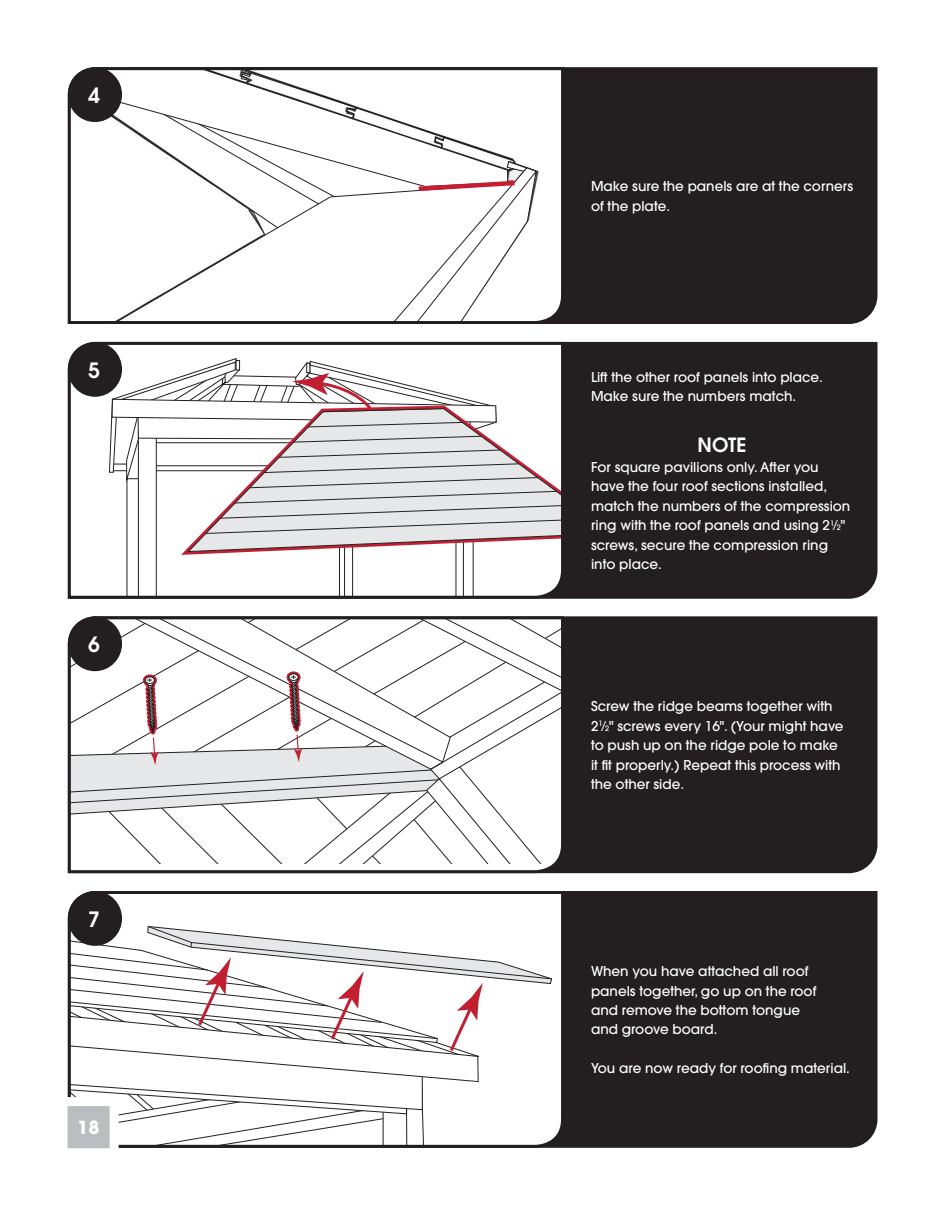
<style>
.page{position:relative;width:945px;height:1215px;background:#fff}
.page>*{position:absolute;margin:0;border:0;box-sizing:border-box;transform-origin:0 0}
.t1{font:600 21px "Avant Garde";color:#fff}
.t2{font:600 19.5px "Avant Garde";color:#fff}
.t3{font:700 18px "Avant Garde";color:#fff}
.t4{font:500 13.5px/19.5px "Avant Garde";color:#fff}
.s1{font-size:7.35px}
</style>
<div class="page">
<div style="left:566px;top:67px;width:312px;height:257px;background:#231f20"></div>
<svg style="left:67px;top:67px;width:499px;height:257px"></svg>
<div style="left:68px;top:67px;width:54px;height:55px;background:#231f20;border-radius:50%"></div>
<div style="left:566px;top:341px;width:312px;height:258px;background:#231f20"></div>
<svg style="left:67px;top:341px;width:499px;height:258px"></svg>
<div style="left:68px;top:342px;width:54px;height:55px;background:#231f20;border-radius:50%"></div>
<div style="left:566px;top:616px;width:312px;height:258px;background:#231f20"></div>
<svg style="left:67px;top:616px;width:499px;height:258px"></svg>
<div style="left:68px;top:616px;width:54px;height:55px;background:#231f20;border-radius:50%"></div>
<div style="left:566px;top:891px;width:312px;height:257px;background:#231f20"></div>
<svg style="left:69px;top:891px;width:497px;height:257px"></svg>
<div style="left:68px;top:891px;width:54px;height:55px;background:#231f20;border-radius:50%"></div>
<svg style="left:67px;top:909px;width:486px;height:240px"></svg>
<h1 class="t1" style="left:88px;top:82px;width:13px">4</h1>
<h1 class="t1" style="left:88px;top:356px;width:13px">5</h1>
<h1 class="t1" style="left:88px;top:631px;width:13px">6</h1>
<h1 class="t1" style="left:88px;top:905px;width:13px">7</h1>
<h3 class="t3" style="left:77px;top:1116px;width:24px">18</h3>
<p class="t4" style="left:591px;top:177px;width:264px">Make sure the panels are at the corners of the plate.</p>
<p class="t4" style="left:591px;top:367px;width:234px">Lift the other roof panels into place.<br>Make sure the numbers match.</p>
<h2 class="t2" style="left:698px;top:433px;width:50px">NOTE</h2>
<p class="t4" style="left:591px;top:457px;width:261px">For square pavilions only. After you have the four roof sections installed, match the numbers of the compression ring with the roof panels and using 2<sup>1</sup>⁄<span class="s1">2</span>" screws, secure the compression ring into place.</p>
<p class="t4" style="left:591px;top:696px;width:254px">Screw the ridge beams together with 2<sup>1</sup>⁄<span class="s1">2</span>" screws every 16". (Your might have to push up on the ridge pole to make it fit properly.) Repeat this process with the other side.</p>
<p class="t4" style="left:591px;top:961px;width:227px">When you have attached all roof panels together, go up on the roof and remove the bottom tongue and groove board.</p>
<p class="t4" style="left:591px;top:1059px;width:261px">You are now ready for roofing material.</p>
</div>
